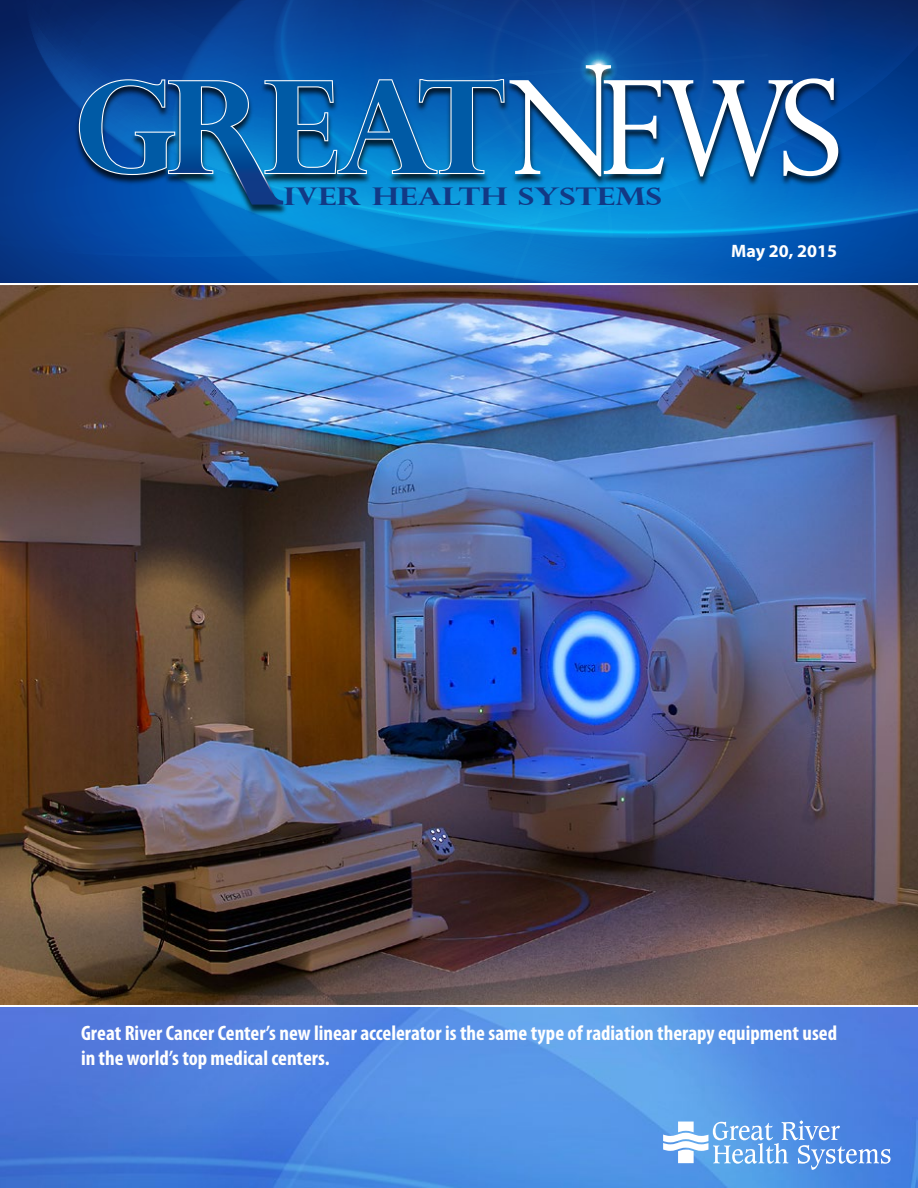
<style>
.page{position:relative;width:918px;height:1188px;background:#fff}
.page>*{position:absolute;margin:0;border:0;box-sizing:border-box;transform-origin:0 0}
.t1{font:700 24.45px "Perpetua Titling";color:#123985;scale:1.28 1}
.t2{font:700 condensed 21px/25.2px "Myriad Pro";color:#fff}
.t3{font:700 18px "Myriad Pro";color:#fff}
</style>
<div class="page">
<svg style="left:0;top:0;width:918px;height:282px;background:#0556a9"></svg>
<img style="left:72px;top:64px;width:773px;height:152px">
<svg style="left:79px;top:0;width:759px;height:205px;background:#1a61a9"></svg>
<img style="left:0;top:285px;width:918px;height:719px">
<img style="left:0;top:1007px;width:918px;height:181px">
<svg style="left:663px;top:1121px;width:228px;height:49px"></svg>
<p class="t1" style="left:284px;top:181px;width:297px">IVER HEALTH SYSTEMS</p>
<p class="t3" style="left:731px;top:239px;width:107px">May 20, 2015</p>
<p class="t2" style="left:81px;top:1020px;width:758px">Great River Cancer Center’s new linear accelerator is the same type of radiation therapy equipment used in the world’s top medical centers.</p>
</div>
